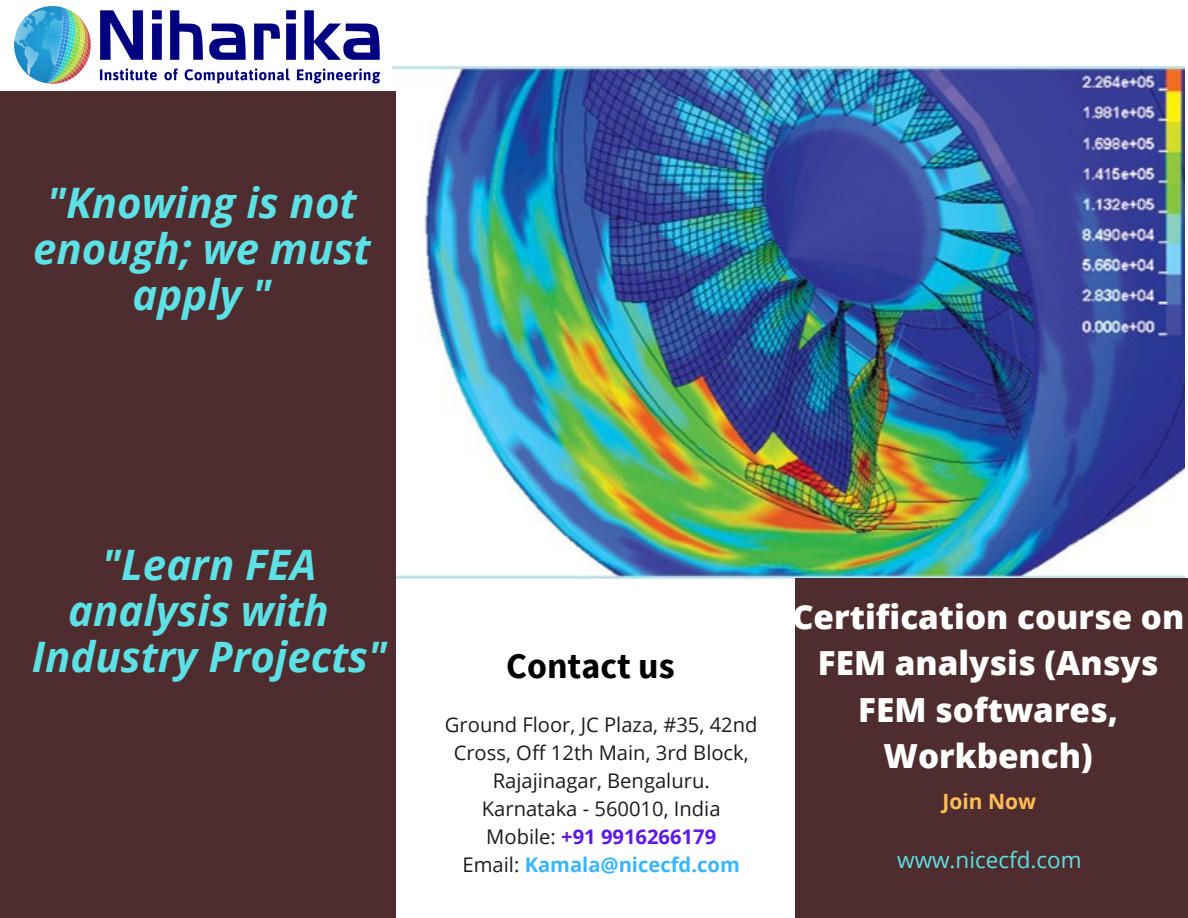
<style>
.page{position:relative;width:1188px;height:918px;background:#fff}
.page>*{position:absolute;margin:0;border:0;box-sizing:border-box;transform-origin:0 0}
.t1{font:italic 700 42px/46.2px "Open Sans";color:#5ce1e6;text-align:center}
.t2{font:700 36px "Source Sans Pro";color:#000}
.t3{font:800 33.3px/46.2px "Open Sans";color:#fff;text-align:center}
.t4{font:22.5px "Open Sans";color:#5ce1e6}
.t5{font:700 21px "Open Sans";color:#ffbd59}
.t6{font:20.25px/28.2px "Open Sans";color:#1d1d1f;text-align:center}
.t7{font:700 20.25px "Open Sans";color:#38b6ff}
.t8{font:700 20.25px "Open Sans";color:#5e17eb}
.s1{font-weight:400;color:#1d1d1f}
</style>
<div class="page">
<img style="left:392px;top:67px;width:792px;height:512px">
<div style="left:0;top:92px;width:396px;height:826px;background:#4f2d2e"></div>
<div style="left:795px;top:579px;width:393px;height:339px;background:#4f2d2e"></div>
<img style="left:15px;top:7px;width:366px;height:77px">
<p class="t1" style="left:33px;top:179px;width:339px">"Knowing is not enough; we must apply "</p>
<p class="t1" style="left:32px;top:540px;width:357px">"Learn FEA analysis with<br>Industry Projects"</p>
<p class="t2" style="left:506px;top:643px;width:170px">Contact us</p>
<p class="t6" style="left:445px;top:710px;width:314px">Ground Floor, JC Plaza, #35, 42nd<br>Cross, Off 12th Main, 3rd Block,<br>Rajajinagar, Bengaluru.</p>
<p class="t6" style="left:482px;top:794px;width:240px">Karnataka - 560010, India</p>
<p class="t8" style="left:486px;top:823px;width:231px"><span class="s1">Mobile:</span> +91 9916266179</p>
<p class="t7" style="left:463px;top:851px;width:279px"><span class="s1">Email:</span> Kamala@nicecfd.com</p>
<p class="t3" style="left:792px;top:593px;width:394px">Certification course on<br>FEM analysis (Ansys<br>FEM softwares,<br>Workbench)</p>
<p class="t5" style="left:943px;top:787px;width:95px">Join Now</p>
<p class="t4" style="left:897px;top:844px;width:186px">www.nicecfd.com</p>
</div>
